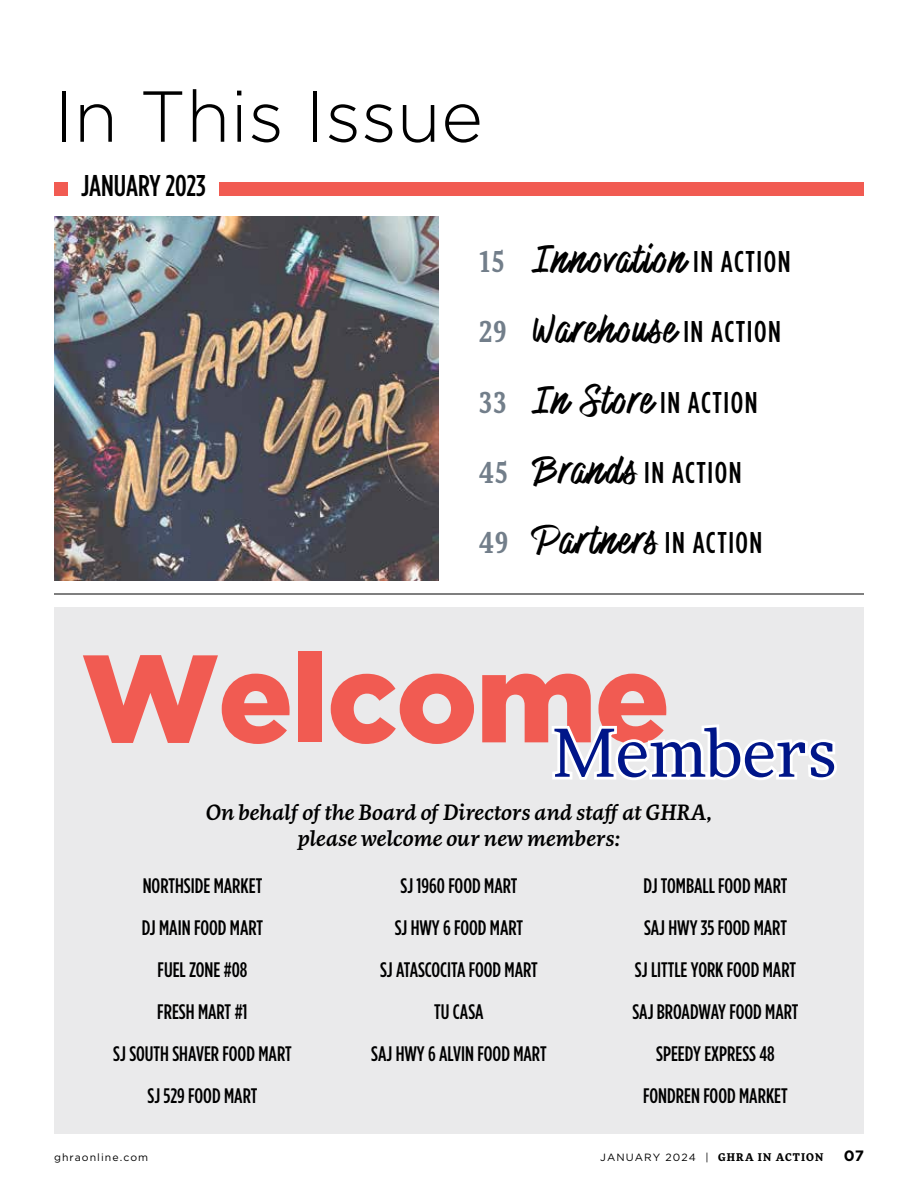
<style>
.page{position:relative;width:918px;height:1188px;background:#fff}
.page>*{position:absolute;margin:0;border:0;box-sizing:border-box;transform-origin:0 0}
.t1{font:900 124.35px "Gotham";letter-spacing:-.015em;color:#f15b52}
.t2{font:300 72px "Gotham";color:#000}
.t3{font:36px/70.2px "Highest Praise";letter-spacing:.05em;color:#000;scale:1.1 1}
.t4{font:500 30px "Gotham Condensed";letter-spacing:.035em;color:#000}
.t5{font:500 30px "Gotham Condensed";color:#000}
.t6{font:500 21px/42px "Gotham Condensed";color:#000;text-align:center}
.t7{font:italic 500 21px/25.2px "More Pro";color:#000;text-align:center}
.t8{font:700 15px "Gotham";color:#000}
.t9{font:10.5px "Gotham";letter-spacing:.1em;color:#000}
.s1{font-family:"More Pro";font-weight:700;font-stretch:condensed;font-size:30px;color:#727e8a}
.s2{font-family:"Gotham Condensed";font-weight:500;font-size:30px}
.s3{font-family:"More Pro";font-weight:700;font-stretch:condensed;color:#727e8a}
.s4{font-family:"Highest Praise";font-weight:400;font-size:36px}
.s5{font-family:"More Pro";font-weight:700}
</style>
<div class="page">
<div style="left:54px;top:182px;width:14px;height:14px;background:#f15b52"></div>
<div style="left:219px;top:182px;width:645px;height:14px;background:#f15b52"></div>
<img style="left:54px;top:216px;width:385px;height:364px">
<div style="left:54px;top:608px;width:810px;height:526px;background:#eaeaeb"></div>
<hr style="left:54px;top:594px;width:810px;height:1px;background:#000">
<h2 class="t2" style="left:54px;top:77px;width:431px">In This Issue</h2>
<h3 class="t5" style="left:81px;top:169px;width:126px">JANUARY 2023</h3>
<h3 class="t3" style="left:479px;top:225px;width:284px"><span class="s1">15</span> Innovation <span class="s2">IN ACTION<br></span><span class="s1">29</span> Warehouse <span class="s2">IN ACTION</span></h3>
<h3 class="t4" style="left:479px;top:386px;width:280px"><span class="s3">33</span> <span class="s4">In Store</span> IN ACTION</h3>
<h3 class="t4" style="left:479px;top:456px;width:264px"><span class="s3">45</span> <span class="s4">Brands</span> IN ACTION</h3>
<h3 class="t3" style="left:479px;top:506px;width:259px"><span class="s1">49</span> Partners <span class="s2">IN ACTION</span></h3>
<h1 class="t1" style="left:81px;top:626px;width:758px">Welcome<sub>Members</sub></h1>
<p class="t7" style="left:206px;top:799px;width:508px">On behalf of the Board of Directors and staff at GHRA, please welcome our new members:</p>
<p class="t6" style="left:113px;top:864px;width:180px">NORTHSIDE MARKET<br>DJ MAIN FOOD MART<br>FUEL ZONE #08<br>FRESH MART #1<br>SJ SOUTH SHAVER FOOD MART<br>SJ 529 FOOD MART</p>
<p class="t6" style="left:371px;top:864px;width:177px">SJ 1960 FOOD MART<br>SJ HWY 6 FOOD MART<br>SJ ATASCOCITA FOOD MART<br>TU CASA<br>SAJ HWY 6 ALVIN FOOD MART</p>
<p class="t6" style="left:632px;top:864px;width:168px">DJ TOMBALL FOOD MART<br>SAJ HWY 35 FOOD MART<br>SJ LITTLE YORK FOOD MART<br>SAJ BROADWAY FOOD MART<br>SPEEDY EXPRESS 48<br>FONDREN FOOD MARKET</p>
<p class="t9" style="left:54px;top:1151px;width:96px">ghraonline.com</p>
<p class="t9" style="left:600px;top:1151px;width:225px">JANUARY 2024 | <span class="s5">GHRA IN ACTION</span></p>
<p class="t8" style="left:844px;top:1147px;width:22px">07</p>
</div>
